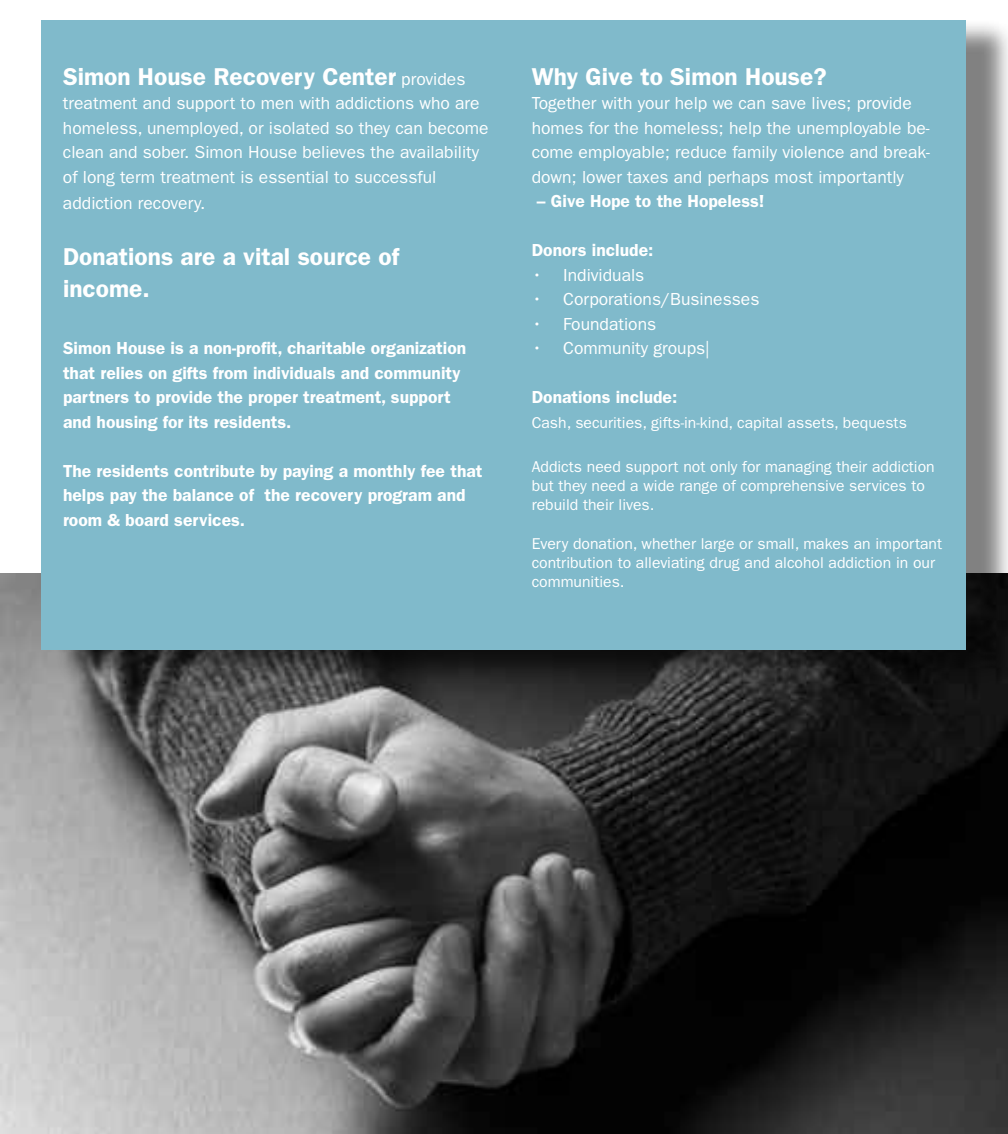
<style>
.page{position:relative;width:1008px;height:1134px;background:#fff}
.page>*{position:absolute;margin:0;border:0;box-sizing:border-box;transform-origin:0 0}
.t1{font:600 24.5px/31.5px "ITC Franklin Gothic Std";color:#fff}
.t2{font:17.5px/24.5px "ITC Franklin Gothic Std";color:#fff}
.t3{font:600 17.5px/24.5px "ITC Franklin Gothic Std";color:#fff}
.t4{font:15.75px/19.2px "ITC Franklin Gothic Std";color:#fff}
.s1{font-weight:400;font-size:17.5px}
</style>
<div class="page">
<img style="left:0;top:573px;width:1008px;height:561px">
<div style="left:55px;top:18px;width:953px;height:666px;background:#000;opacity:.5"></div>
<div style="left:42px;top:20px;width:924px;height:630px;background:#80bacb"></div>
<h1 class="t1" style="left:63px;top:61px;width:404px">Simon House Recovery Center <span class="s1">provides</span></h1>
<p class="t2" style="left:63px;top:91px;width:427px">treatment and support to men with addictions who are homeless, unemployed, or isolated so they can become clean and sober. Simon House believes the availability of long term treatment is essential to successful</p>
<p class="t2" style="left:63px;top:191px;width:144px">addiction recovery.</p>
<h1 class="t1" style="left:63px;top:241px;width:338px">Donations are a vital source of income.</h1>
<p class="t3" style="left:63px;top:336px;width:405px">Simon House is a non-profit, charitable organization that relies on gifts from individuals and community partners to provide the proper treatment, support and housing for its residents.</p>
<p class="t3" style="left:63px;top:459px;width:421px">The residents contribute by paying a monthly fee that helps pay the balance of the recovery program and room &amp; board services.</p>
<h1 class="t1" style="left:532px;top:61px;width:296px">Why Give to Simon House?</h1>
<p class="t2" style="left:532px;top:91px;width:400px">Together with your help we can save lives; provide homes for the homeless; help the unemployable be&shy;come employable; reduce family violence and break&shy;down; lower taxes and perhaps most importantly</p>
<p class="t3" style="left:537px;top:189px;width:229px">– Give Hope to the Hopeless!</p>
<p class="t3" style="left:532px;top:238px;width:123px">Donors include:</p>
<p class="t2" style="left:532px;top:263px;width:114px">• Individuals</p>
<p class="t2" style="left:532px;top:287px;width:229px">• Corporations/Businesses</p>
<p class="t2" style="left:532px;top:312px;width:126px">• Foundations</p>
<p class="t2" style="left:532px;top:336px;width:180px">• Community groups|</p>
<p class="t3" style="left:532px;top:385px;width:147px">Donations include:</p>
<p class="t4" style="left:532px;top:413px;width:377px">Cash, securities, gifts-in-kind, capital assets, bequests</p>
<p class="t4" style="left:532px;top:457px;width:405px">Addicts need support not only for managing their addiction but they need a wide range of comprehensive services to rebuild their lives.</p>
<p class="t4" style="left:532px;top:534px;width:412px">Every donation, whether large or small, makes an important contribution to alleviating drug and alcohol addiction in our communities.</p>
</div>
